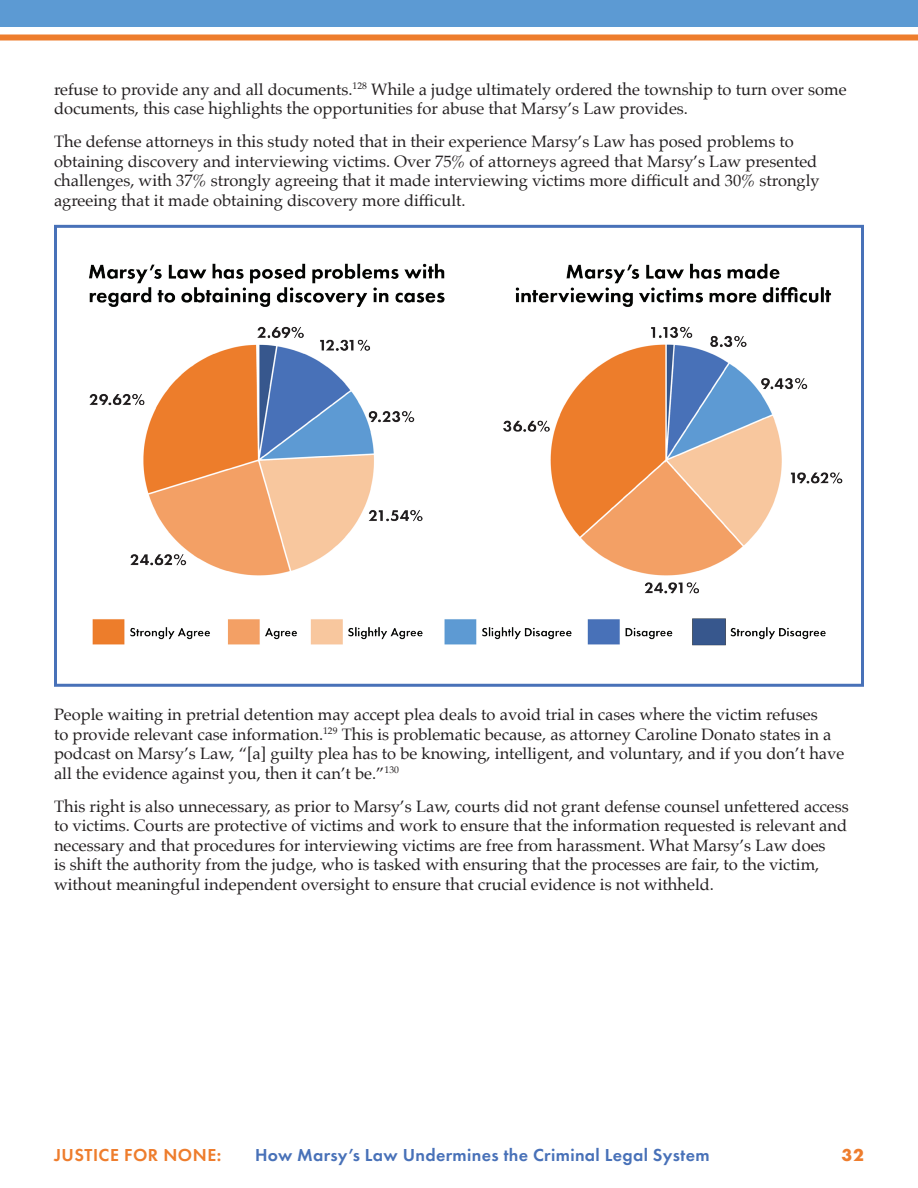
<style>
.page{position:relative;width:918px;height:1188px;background:#fff}
.page>*{position:absolute;margin:0;border:0;box-sizing:border-box;transform-origin:0 0}
.t1{font:600 18px "Futura PT";letter-spacing:.02em;color:#4871b8}
.t2{font:600 18px "Futura PT";letter-spacing:.03em;color:#ee7d2d}
.t3{font:700 18px "Futura PT";color:#ee7d2d}
.Palatino_Body_11_13{font:16.5px/19.5px "Palatino";color:#231f20}
</style>
<div class="page">
<div style="left:0;top:0;width:918px;height:27px;background:#5c9ad3"></div>
<div style="left:0;top:34px;width:918px;height:6px;background:#ee7d2d"></div>
<svg style="left:54px;top:224px;width:810px;height:463px"></svg>
<p class="Palatino_Body_11_13" style="left:54px;top:79px;width:794px">refuse to provide any and all documents. <sup>128</sup> While a judge ultimately ordered the township to turn over some documents, this case highlights the opportunities for abuse that Marsy’s Law provides.</p>
<p class="Palatino_Body_11_13" style="left:54px;top:132px;width:767px">The defense attorneys in this study noted that in their experience Marsy’s Law has posed problems to obtaining discovery and interviewing victims. Over 75% of attorneys agreed that Marsy’s Law presented challenges, with 37% strongly agreeing that it made interviewing victims more difficult and 30% strongly agreeing that it made obtaining discovery more difficult.</p>
<p class="Palatino_Body_11_13" style="left:54px;top:705px;width:792px">People waiting in pretrial detention may accept plea deals to avoid trial in cases where the victim refuses<br>to provide relevant case information. <sup>129</sup> This is problematic because, as attorney Caroline Donato states in a podcast on Marsy’s Law, “[a] guilty plea has to be knowing, intelligent, and voluntary, and if you don’t have all the evidence against you, then it can’t be.”<sup>130</sup></p>
<p class="Palatino_Body_11_13" style="left:54px;top:796px;width:796px">This right is also unnecessary, as prior to Marsy’s Law, courts did not grant defense counsel unfettered access to victims. Courts are protective of victims and work to ensure that the information requested is relevant and necessary and that procedures for interviewing victims are free from harassment. What Marsy’s Law does<br>is shift the authority from the judge, who is tasked with ensuring that the processes are fair, to the victim, without meaningful independent oversight to ensure that crucial evidence is not withheld.</p>
<p class="t2" style="left:54px;top:1143px;width:169px">JUSTICE FOR NONE:</p>
<p class="t1" style="left:255px;top:1143px;width:456px">How Marsy’s Law Undermines the Criminal Legal System</p>
<p class="t3" style="left:842px;top:1143px;width:24px">32</p>
</div>
